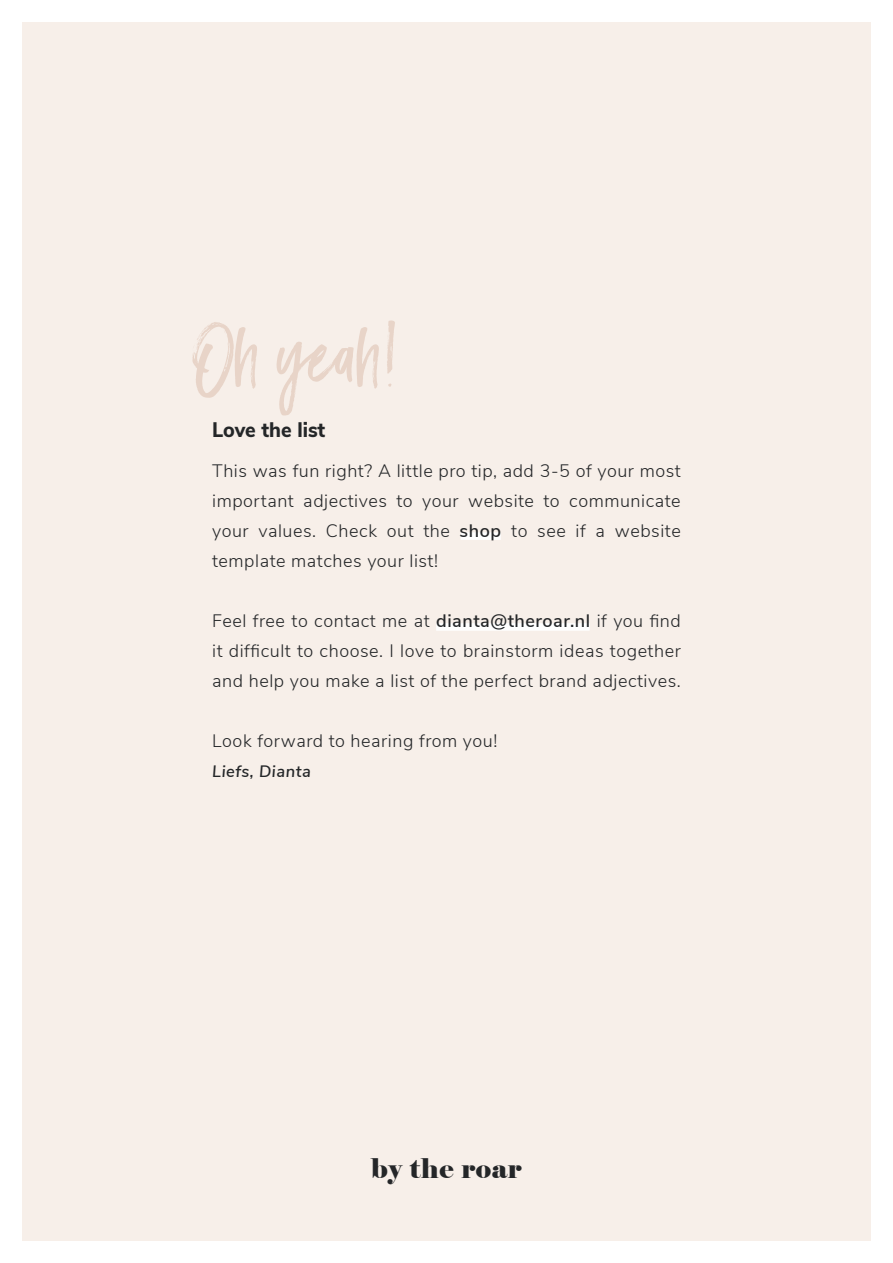
<style>
.page{position:relative;width:893px;height:1263px;background:#f7efe9}
.page>*{position:absolute;margin:0;border:0;box-sizing:border-box;transform-origin:0 0}
.t1{font:75px "Black Diamond";color:#e8d4c8}
.t2{font:27px "Elephant";letter-spacing:.02em;color:#242628}
.t3{font:800 21px "Nunito Sans";letter-spacing:-.005em;color:#242628;scale:.95 1}
.t4{font:300 18px/30px "Nunito Sans";letter-spacing:.03em;color:#242628;text-align:justify}
.t5{font:italic 600 16.5px "Nunito Sans";letter-spacing:.03em;color:#242628}
.s1{font-weight:600}
</style>
<div class="page">
<div style="left:872px;top:0;width:21px;height:1263px;background:#fff"></div>
<div style="left:0;top:1242px;width:893px;height:21px;background:#fff"></div>
<div style="left:0;top:0;width:893px;height:21px;background:#fff"></div>
<div style="left:0;top:0;width:21px;height:1263px;background:#fff"></div>
<div style="left:436px;top:623px;width:154px;height:8px;background:#fff"></div>
<div style="left:461px;top:532px;width:40px;height:8px;background:#fff"></div>
<h1 class="t1" style="left:189px;top:306px;width:215px">Oh yeah!</h1>
<p class="t3" style="left:212px;top:415px;width:121px">Love the list</p>
<p class="t4" style="left:212px;top:454px;width:470px">This was fun right? A little pro tip, add 3-5 of your most important adjectives to your website to communicate your values. Check out the <span class="s1">shop</span> to see if a website template matches your list!</p>
<p class="t4" style="left:212px;top:604px;width:470px">Feel free to contact me at <span class="s1">dianta@theroar.nl</span> if you find it difficult to choose. I love to brainstorm ideas together and help you make a list of the perfect brand adjectives.</p>
<p class="t4" style="left:212px;top:725px;width:287px">Look forward to hearing from you!</p>
<p class="t5" style="left:212px;top:759px;width:100px">Liefs, Dianta</p>
<h2 class="t2" style="left:371px;top:1152px;width:152px">by the roar</h2>
</div>
